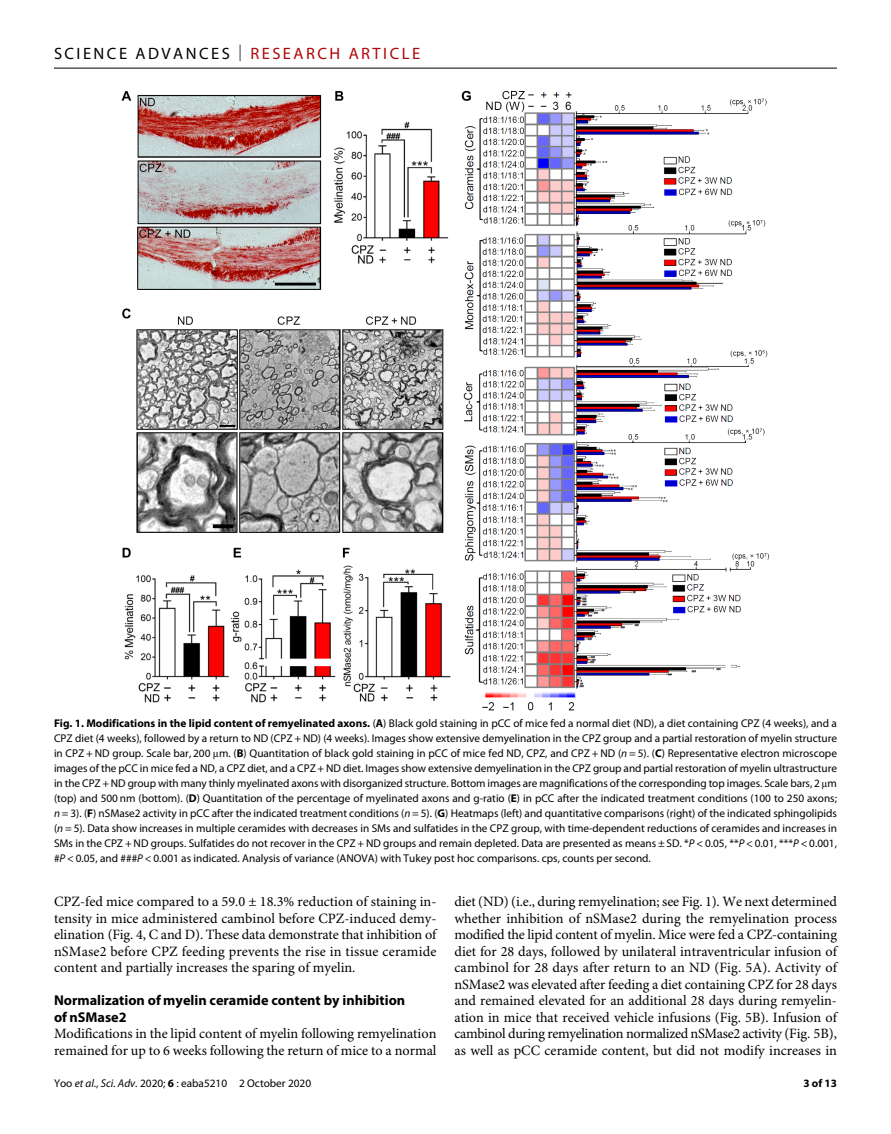
<style>
.page{position:relative;width:891px;height:1134px;background:#fff}
.page>*{position:absolute;margin:0;border:0;box-sizing:border-box;transform-origin:0 0}
.t1{font:16.5px "Myriad Pro";letter-spacing:.15em;color:#000}
.t2{font:14.25px/16.5px "Minion Pro";color:#000;text-align:justify}
.t3{font:700 14.25px/16.5px "Myriad Pro";color:#000}
.t4{font:11.25px/15px "Myriad Pro";color:#000;text-align:justify}
.t5{font:700 11.25px "Myriad Pro";color:#000}
.s1{font-weight:300}
.s2{color:#b10508}
.s3{font-weight:700}
.s4{font-style:italic}
</style>
<div class="page">
<hr style="left:54px;top:68px;width:783px;height:1px;background:#000">
<img style="left:122px;top:90px;width:647px;height:620px">
<h1 class="t1" style="left:54px;top:40px;width:368px">SCIENCE ADVANCES <span class="s1">|</span> <span class="s2">RESEARCH ARTICLE</span></h1>
<p class="t4" style="left:54px;top:716px;width:785px"><span class="s3">Fig. 1. Modifications in the lipid content of remyelinated axons.</span> (<span class="s3">A</span>) Black gold staining in pCC of mice fed a normal diet (ND), a diet containing CPZ (4 weeks), and a CPZ diet (4 weeks), followed by a return to ND (CPZ + ND) (4 weeks). Images show extensive demyelination in the CPZ group and a partial restoration of myelin structure in CPZ + ND group. Scale bar, 200 m. (<span class="s3">B</span>) Quantitation of black gold staining in pCC of mice fed ND, CPZ, and CPZ + ND (<span class="s4">n</span> = 5). (<span class="s3">C</span>) Representative electron microscope images of the pCC in mice fed a ND, a CPZ diet, and a CPZ + ND diet. Images show extensive demyelination in the CPZ group and partial restoration of myelin ultrastructure in the CPZ + ND group with many thinly myelinated axons with disorganized structure. Bottom images are magnifications of the corresponding top images. Scale bars, 2 m (top) and 500 nm (bottom). (<span class="s3">D</span>) Quantitation of the percentage of myelinated axons and g-ratio (<span class="s3">E</span>) in pCC after the indicated treatment conditions (100 to 250 axons; <span class="s4">n</span> = 3). (<span class="s3">F</span>) nSMase2 activity in pCC after the indicated treatment conditions (<span class="s4">n</span> = 5). (<span class="s3">G</span>) Heatmaps (left) and quantitative comparisons (right) of the indicated sphingolipids (<span class="s4">n</span> = 5). Data show increases in multiple ceramides with decreases in SMs and sulfatides in the CPZ group, with time-dependent reductions of ceramides and increases in SMs in the CPZ + ND groups. Sulfatides do not recover in the CPZ + ND groups and remain depleted. Data are presented as means ± SD. *<span class="s4">P</span> &lt; 0.05, **<span class="s4">P</span> &lt; 0.01, ***<span class="s4">P</span> &lt; 0.001, #<span class="s4">P</span> &lt; 0.05, and ###<span class="s4">P</span> &lt; 0.001 as indicated. Analysis of variance (ANOVA) with Tukey post hoc comparisons. cps, counts per second.</p>
<p class="t2" style="left:54px;top:895px;width:384px">CPZ-fed mice compared to a 59.0 ± 18.3% reduction of staining in&shy;tensity in mice administered cambinol before CPZ-induced demy&shy;elination (Fig. 4, C and D). These data demonstrate that inhibition of nSMase2 before CPZ feeding prevents the rise in tissue ceramide content and partially increases the sparing of myelin.</p>
<p class="t3" style="left:54px;top:991px;width:353px">Normalization of myelin ceramide content by inhibition of nSMase2</p>
<p class="t2" style="left:54px;top:1027px;width:384px">Modifications in the lipid content of myelin following remyelination remained for up to 6 weeks following the return of mice to a normal</p>
<p class="t4" style="left:54px;top:1076px;width:259px">Yoo <span class="s4">et al</span>., <span class="s4">Sci. Adv.</span> 2020; <span class="s3">6</span> : eaba5210 2 October 2020</p>
<p class="t2" style="left:454px;top:895px;width:384px">diet (ND) (i.e., during remyelination; see Fig. 1). We next determined whether inhibition of nSMase2 during the remyelination process modified the lipid content of myelin. Mice were fed a CPZ-containing diet for 28 days, followed by unilateral intraventricular infusion of cambinol for 28 days after return to an ND (Fig. 5A). Activity of nSMase2 was elevated after feeding a diet containing CPZ for 28 days and remained elevated for an additional 28 days during remyelin&shy;ation in mice that received vehicle infusions (Fig. 5B). Infusion of cambinol during remyelination normalized nSMase2 activity (Fig. 5B), as well as pCC ceramide content, but did not modify increases in</p>
<p class="t5" style="left:803px;top:1074px;width:35px">3 of 13</p>
</div>
